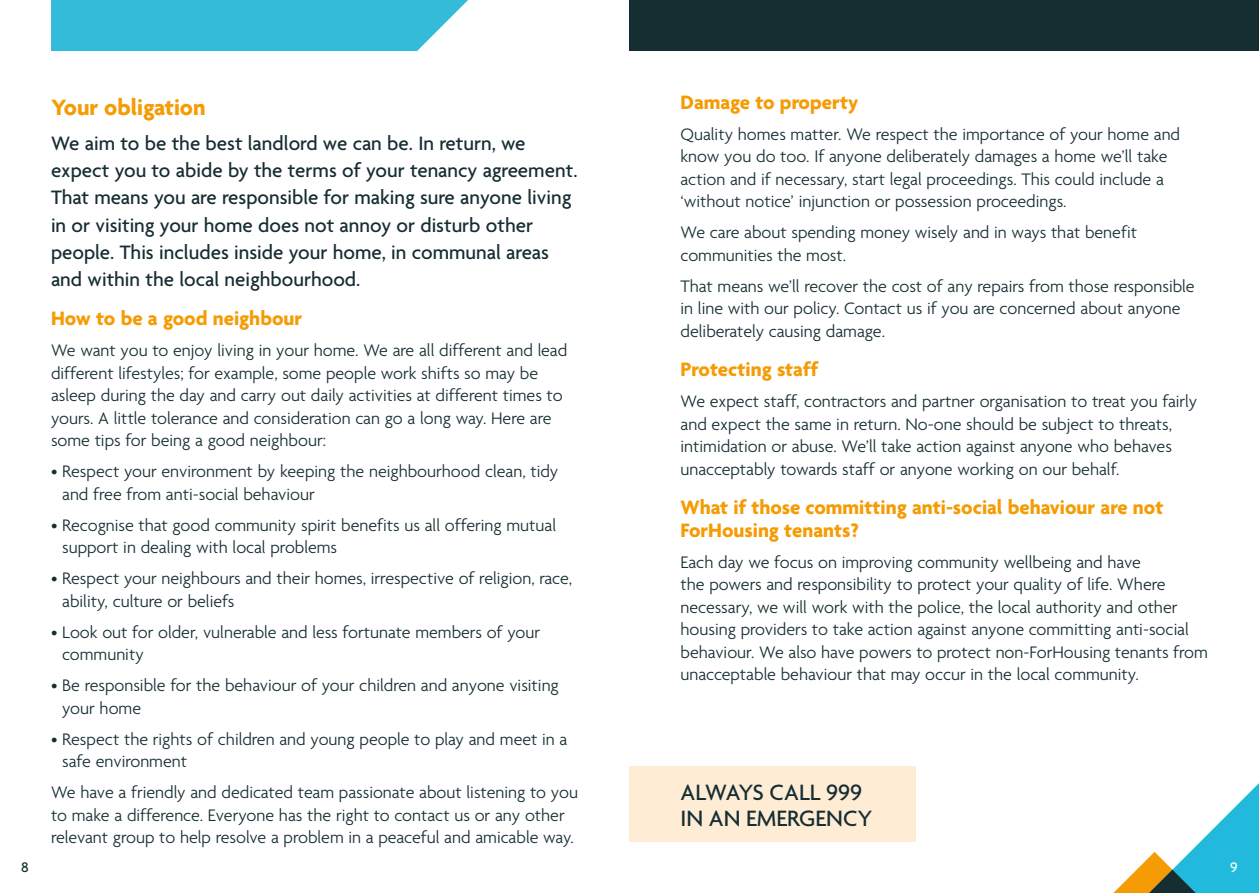
<style>
.page{position:relative;width:1259px;height:893px;background:#fff}
.page>*{position:absolute;margin:0;border:0;box-sizing:border-box;transform-origin:0 0}
.t1{font:500 24px/25.8px "Agenda";color:#162d32}
.t2{font:700 24px "Agenda";color:#f59c05}
.t3{font:500 21px/27px "Agenda";color:#162d32}
.t4{font:700 21px/22.5px "Agenda";color:#f59c05}
.t5{font:300 18px/22.5px "Agenda";color:#162d32}
.t6{font:500 15px "Agenda";color:#162d32}
.t7{font:500 15px "Agenda";color:#fff}
</style>
<div class="page">
<div style="left:629px;top:766px;width:286px;height:76px;background:#feecd5"></div>
<svg style="left:1113px;top:783px;width:146px;height:110px"></svg>
<div style="left:629px;top:0;width:630px;height:51px;background:#162d32"></div>
<div style="left:51px;top:0;width:417px;height:51px;background:#34bbda"></div>
<h1 class="t2" style="left:51px;top:94px;width:156px">Your obligation</h1>
<p class="t3" style="left:51px;top:132px;width:528px">We aim to be the best landlord we can be. In return, we expect you to abide by the terms of your tenancy agreement.<br>That means you are responsible for making sure anyone living in or visiting your home does not annoy or disturb other people. This includes inside your home, in communal areas and within the local neighbourhood.</p>
<p class="t4" style="left:51px;top:308px;width:253px">How to be a good neighbour</p>
<p class="t5" style="left:51px;top:340px;width:518px">We want you to enjoy living in your home. We are all different and lead different lifestyles; for example, some people work shifts so may be asleep during the day and carry out daily activities at different times to yours. A little tolerance and consideration can go a long way. Here are some tips for being a good neighbour:</p>
<p class="t5" style="left:62px;top:461px;width:498px;text-indent:-11px">• Respect your environment by keeping the neighbourhood clean, tidy and free from anti-social behaviour</p>
<p class="t5" style="left:62px;top:515px;width:495px;text-indent:-11px">• Recognise that good community spirit benefits us all offering mutual support in dealing with local problems</p>
<p class="t5" style="left:62px;top:568px;width:511px;text-indent:-11px">• Respect your neighbours and their homes, irrespective of religion, race, ability, culture or beliefs</p>
<p class="t5" style="left:62px;top:622px;width:479px;text-indent:-11px">• Look out for older, vulnerable and less fortunate members of your community</p>
<p class="t5" style="left:62px;top:675px;width:498px;text-indent:-11px">• Be responsible for the behaviour of your children and anyone visiting your home</p>
<p class="t5" style="left:62px;top:729px;width:507px;text-indent:-11px">• Respect the rights of children and young people to play and meet in a safe environment</p>
<p class="t5" style="left:51px;top:782px;width:528px">We have a friendly and dedicated team passionate about listening to you to make a difference. Everyone has the right to contact us or any other relevant group to help resolve a problem in a peaceful and amicable way.</p>
<p class="t4" style="left:680px;top:92px;width:179px">Damage to property</p>
<p class="t5" style="left:680px;top:124px;width:501px">Quality homes matter. We respect the importance of your home and know you do too. If anyone deliberately damages a home we’ll take action and if necessary, start legal proceedings. This could include a ‘without notice’ injunction or possession proceedings.</p>
<p class="t5" style="left:680px;top:222px;width:458px">We care about spending money wisely and in ways that benefit communities the most.</p>
<p class="t5" style="left:680px;top:276px;width:515px">That means we’ll recover the cost of any repairs from those responsible in line with our policy. Contact us if you are concerned about anyone deliberately causing damage.</p>
<p class="t4" style="left:680px;top:359px;width:139px">Protecting staff</p>
<p class="t5" style="left:680px;top:391px;width:518px">We expect staff, contractors and partner organisation to treat you fairly and expect the same in return. No-one should be subject to threats, intimidation or abuse. We’ll take action against anyone who behaves unacceptably towards staff or anyone working on our behalf.</p>
<p class="t4" style="left:680px;top:497px;width:484px">What if those committing anti-social behaviour are not<br>ForHousing tenants?</p>
<p class="t5" style="left:680px;top:552px;width:529px">Each day we focus on improving community wellbeing and have<br>the powers and responsibility to protect your quality of life. Where necessary, we will work with the police, the local authority and other housing providers to take action against anyone committing anti-social behaviour. We also have powers to protect non-ForHousing tenants from unacceptable behaviour that may occur in the local community.</p>
<h1 class="t1" style="left:680px;top:781px;width:193px">ALWAYS CALL 999<br>IN AN EMERGENCY</h1>
<p class="t6" style="left:21px;top:859px;width:9px">8</p>
<p class="t7" style="left:1230px;top:859px;width:9px">9</p>
</div>
